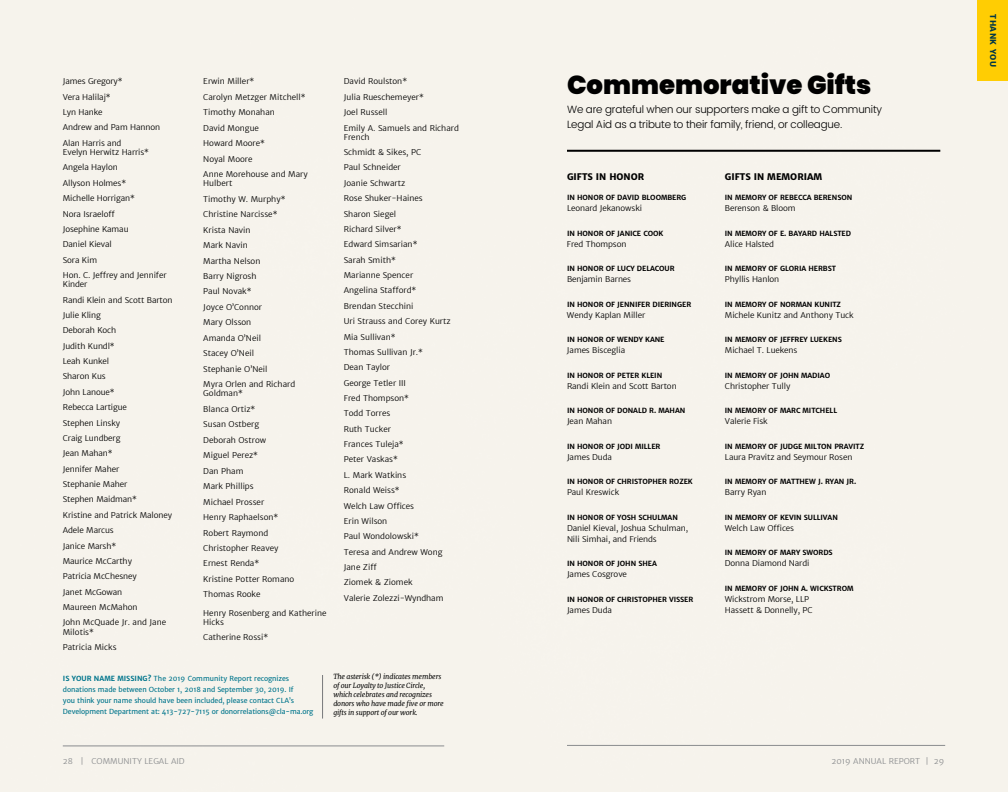
<style>
.page{position:relative;width:1008px;height:792px;background:#f6f3ec}
.page>*{position:absolute;margin:0;border:0;box-sizing:border-box;transform-origin:0 0}
.t1{font:900 26px "Poppins";color:#000}
.t2{font:300 10.5px/15px "Poppins";letter-spacing:-.01em;color:#000}
.t3{font:800 9px "Merriweather Sans";color:#000}
.t4{font:300 8px/15.4px "Merriweather Sans";color:#000}
.t5{font:300 8px "Merriweather Sans";color:#8a8c8e}
.t6{font:800 8px "Merriweather Sans";letter-spacing:.05em;color:#003647}
.t7{font:700 7px "Merriweather Sans";letter-spacing:-.01em;color:#000}
.t8{font:7px/11px "Merriweather Sans";letter-spacing:-.01em;color:#00758c}
.t9{font:italic 7px/9px "Merriweather";letter-spacing:-.02em;color:#000}
.s1{font-weight:700}
</style>
<div class="page">
<hr style="left:63px;top:746px;width:381px;height:1px;background:#8a8c8e">
<hr style="left:567px;top:745px;width:378px;height:1px;background:#8a8c8e">
<hr style="left:567px;top:150px;width:373px;height:2px;background:#000">
<hr style="left:322px;top:675px;width:1px;height:44px;background:#77787b">
<div style="left:978px;top:0;width:30px;height:81px;background:#ffcd03"></div>
<p class="t4" style="left:63px;top:74px;width:99px">James Gregory*<br>Vera Halilaj*<br>Lyn Hanke<br>Andrew and Pam Hannon<br>Alan Harris and</p>
<p class="t4" style="left:63px;top:145px;width:105px">Evelyn Herwitz Harris*<br>Angela Haylon<br>Allyson Holmes*<br>Michelle Horrigan*<br>Nora Israeloff<br>Josephine Kamau<br>Daniel Kieval<br>Sora Kim<br>Hon. C. Jeffrey and Jennifer</p>
<p class="t4" style="left:63px;top:277px;width:111px">Kinder<br>Randi Klein and Scott Barton<br>Julie Kling<br>Deborah Koch<br>Judith Kundl*<br>Leah Kunkel<br>Sharon Kus<br>John Lanoue*<br>Rebecca Lartigue<br>Stephen Linsky<br>Craig Lundberg<br>Jean Mahan*<br>Jennifer Maher<br>Stephanie Maher<br>Stephen Maidman*<br>Kristine and Patrick Maloney<br>Adele Marcus<br>Janice Marsh*<br>Maurice McCarthy<br>Patricia McChesney<br>Janet McGowan<br>Maureen McMahon<br>John McQuade Jr. and Jane</p>
<p class="t4" style="left:63px;top:624px;width:55px">Milotis*<br>Patricia Micks</p>
<p class="t4" style="left:203px;top:74px;width:106px">Erwin Miller*<br>Carolyn Metzger Mitchell*<br>Timothy Monahan<br>David Mongue<br>Howard Moore*<br>Noyal Moore<br>Anne Morehouse and Mary</p>
<p class="t4" style="left:203px;top:176px;width:93px">Hulbert<br>Timothy W. Murphy*<br>Christine Narcisse*<br>Krista Navin<br>Mark Navin<br>Martha Nelson<br>Barry Nigrosh<br>Paul Novak*<br>Joyce O’Connor<br>Mary Olsson<br>Amanda O’Neil<br>Stacey O’Neil<br>Stephanie O’Neil<br>Myra Orlen and Richard</p>
<p class="t4" style="left:203px;top:386px;width:93px">Goldman*<br>Blanca Ortiz*<br>Susan Ostberg<br>Deborah Ostrow<br>Miguel Perez*<br>Dan Pham<br>Mark Phillips<br>Michael Prosser<br>Henry Raphaelson*<br>Robert Raymond<br>Christopher Reavey<br>Ernest Renda*<br>Kristine Potter Romano<br>Thomas Rooke</p>
<p class="t4" style="left:203px;top:608px;width:125px;line-height:9.2px">Henry Rosenberg and Katherine<br>Hicks</p>
<p class="t4" style="left:203px;top:630px;width:66px">Catherine Rossi*</p>
<p class="t4" style="left:344px;top:74px;width:117px">David Roulston*<br>Julia Rueschemeyer*<br>Joel Russell<br>Emily A. Samuels and Richard</p>
<p class="t4" style="left:344px;top:129px;width:108px">French<br>Schmidt &amp; Sikes, PC<br>Paul Schneider<br>Joanie Schwartz<br>Rose Shuker-Haines<br>Sharon Siegel<br>Richard Silver*<br>Edward Simsarian*<br>Sarah Smith*<br>Marianne Spencer<br>Angelina Stafford*<br>Brendan Stecchini<br>Uri Strauss and Corey Kurtz<br>Mia Sullivan*<br>Thomas Sullivan Jr.*<br>Dean Taylor<br>George Tetler III<br>Fred Thompson*<br>Todd Torres<br>Ruth Tucker<br>Frances Tuleja*<br>Peter Vaskas*<br>L. Mark Watkins<br>Ronald Weiss*<br>Welch Law Offices<br>Erin Wilson<br>Paul Wondolowski*<br>Teresa and Andrew Wong<br>Jane Ziff<br>Ziomek &amp; Ziomek<br>Valerie Zolezzi-Wyndham</p>
<p class="t8" style="left:63px;top:673px;width:252px"><span class="s1">IS YOUR NAME MISSING?</span> The 2019 Community Report recognizes donations made between October 1, 2018 and September 30, 2019. If<br>you think your name should have been included, please contact CLA’s Development Department at: 413-727-7115 or donorrelations@cla-ma.org</p>
<p class="t5" style="left:63px;top:756px;width:123px">28 | COMMUNITY LEGAL AID</p>
<p class="t9" style="left:333px;top:672px;width:112px">The asterisk (*) indicates members of our Loyalty to Justice Circle, which celebrates and recognizes donors who have made five or more gifts in support of our work.</p>
<h1 class="t1" style="left:567px;top:69px;width:306px">Commemorative Gifts</h1>
<h2 class="t2" style="left:567px;top:102px;width:317px">We are grateful when our supporters make a gift to Community<br>Legal Aid as a tribute to their family, friend, or colleague.</h2>
<p class="t3" style="left:567px;top:171px;width:79px">GIFTS IN HONOR</p>
<p class="t7" style="left:567px;top:193px;width:121px">IN HONOR OF DAVID BLOOMBERG</p>
<p class="t4" style="left:567px;top:201px;width:77px">Leonard Jekanowski</p>
<p class="t7" style="left:567px;top:229px;width:98px">IN HONOR OF JANICE COOK</p>
<p class="t4" style="left:567px;top:236px;width:61px">Fred Thompson</p>
<p class="t7" style="left:567px;top:264px;width:109px">IN HONOR OF LUCY DELACOUR</p>
<p class="t4" style="left:567px;top:272px;width:66px">Benjamin Barnes</p>
<p class="t7" style="left:567px;top:300px;width:126px">IN HONOR OF JENNIFER DIERINGER</p>
<p class="t4" style="left:567px;top:307px;width:80px">Wendy Kaplan Miller</p>
<p class="t7" style="left:567px;top:335px;width:99px">IN HONOR OF WENDY KANE</p>
<p class="t4" style="left:567px;top:343px;width:60px">James Bisceglia</p>
<p class="t7" style="left:567px;top:371px;width:97px">IN HONOR OF PETER KLEIN</p>
<p class="t4" style="left:567px;top:378px;width:111px">Randi Klein and Scott Barton</p>
<p class="t7" style="left:567px;top:406px;width:120px">IN HONOR OF DONALD R. MAHAN</p>
<p class="t4" style="left:567px;top:414px;width:47px">Jean Mahan</p>
<p class="t7" style="left:567px;top:442px;width:95px">IN HONOR OF JODI MILLER</p>
<p class="t4" style="left:567px;top:449px;width:46px">James Duda</p>
<p class="t7" style="left:567px;top:477px;width:127px">IN HONOR OF CHRISTOPHER ROZEK</p>
<p class="t4" style="left:567px;top:485px;width:54px">Paul Kreswick</p>
<p class="t7" style="left:567px;top:513px;width:112px">IN HONOR OF YOSH SCHULMAN</p>
<p class="t4" style="left:567px;top:522px;width:123px;line-height:11px">Daniel Kieval, Joshua Schulman,<br>Nili Simhai, and Friends</p>
<p class="t7" style="left:567px;top:559px;width:91px">IN HONOR OF JOHN SHEA</p>
<p class="t4" style="left:567px;top:567px;width:62px">James Cosgrove</p>
<p class="t7" style="left:567px;top:595px;width:128px">IN HONOR OF CHRISTOPHER VISSER</p>
<p class="t4" style="left:567px;top:602px;width:46px">James Duda</p>
<p class="t3" style="left:725px;top:171px;width:99px">GIFTS IN MEMORIAM</p>
<p class="t7" style="left:725px;top:193px;width:129px">IN MEMORY OF REBECCA BERENSON</p>
<p class="t4" style="left:725px;top:201px;width:72px">Berenson &amp; Bloom</p>
<p class="t7" style="left:725px;top:229px;width:128px">IN MEMORY OF E. BAYARD HALSTED</p>
<p class="t4" style="left:725px;top:236px;width:51px">Alice Halsted</p>
<p class="t7" style="left:725px;top:264px;width:113px">IN MEMORY OF GLORIA HERBST</p>
<p class="t4" style="left:725px;top:272px;width:56px">Phyllis Hanlon</p>
<p class="t7" style="left:725px;top:300px;width:118px">IN MEMORY OF NORMAN KUNITZ</p>
<p class="t4" style="left:725px;top:307px;width:130px">Michele Kunitz and Anthony Tuck</p>
<p class="t7" style="left:725px;top:335px;width:118px">IN MEMORY OF JEFFREY LUEKENS</p>
<p class="t4" style="left:725px;top:343px;width:74px">Michael T. Luekens</p>
<p class="t7" style="left:725px;top:371px;width:107px">IN MEMORY OF JOHN MADIAO</p>
<p class="t4" style="left:725px;top:378px;width:67px">Christopher Tully</p>
<p class="t7" style="left:725px;top:406px;width:114px">IN MEMORY OF MARC MITCHELL</p>
<p class="t4" style="left:725px;top:414px;width:44px">Valerie Fisk</p>
<p class="t7" style="left:725px;top:442px;width:141px">IN MEMORY OF JUDGE MILTON PRAVITZ</p>
<p class="t4" style="left:725px;top:449px;width:129px">Laura Pravitz and Seymour Rosen</p>
<p class="t7" style="left:725px;top:477px;width:133px">IN MEMORY OF MATTHEW J. RYAN JR.</p>
<p class="t4" style="left:725px;top:485px;width:43px">Barry Ryan</p>
<p class="t7" style="left:725px;top:513px;width:115px">IN MEMORY OF KEVIN SULLIVAN</p>
<p class="t4" style="left:725px;top:520px;width:71px">Welch Law Offices</p>
<p class="t7" style="left:725px;top:548px;width:109px">IN MEMORY OF MARY SWORDS</p>
<p class="t4" style="left:725px;top:556px;width:86px">Donna Diamond Nardi</p>
<p class="t7" style="left:725px;top:584px;width:130px">IN MEMORY OF JOHN A. WICKSTROM</p>
<p class="t4" style="left:725px;top:593px;width:89px;line-height:11px">Wickstrom Morse, LLP<br>Hassett &amp; Donnelly, PC</p>
<p class="t6" style="left:998px;top:14px;width:54px;rotate:90deg">THANK YOU</p>
<p class="t5" style="left:831px;top:756px;width:114px">2019 ANNUAL REPORT | 29</p>
</div>
